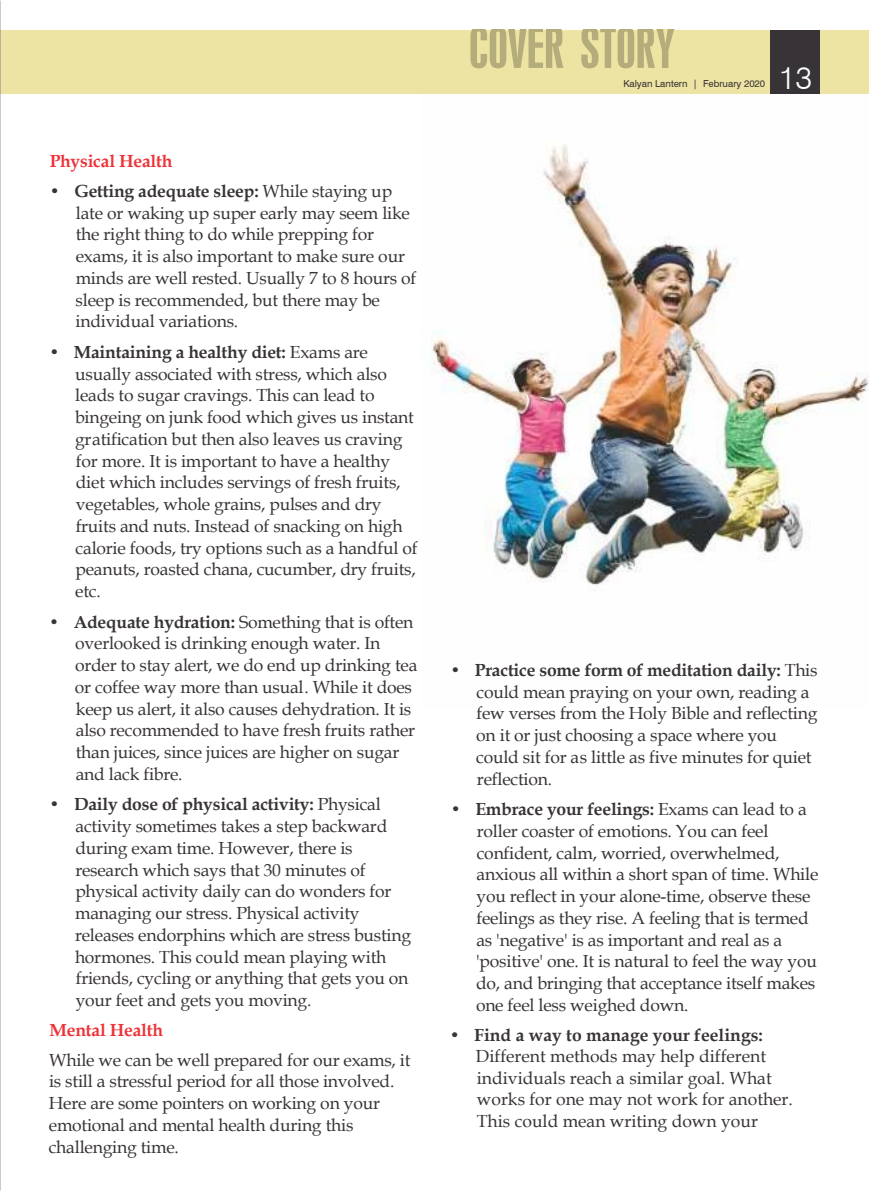
<style>
.page{position:relative;width:869px;height:1191px;background:#fff}
.page>*{position:absolute;margin:0;border:0;box-sizing:border-box;transform-origin:0 0}
.t1{font:52.5px "Swiss 924 BT";color:#b5ac7c}
.t2{font:300 31.5px "Swiss 721 BT";color:#fff}
.t3{font:17.5px/21.7px "Book Antiqua";letter-spacing:-.015em;color:#383336}
.t4{font:700 17.5px "Book Antiqua";color:#383336}
.t5{font:700 17.5px "Book Antiqua";letter-spacing:-.015em;color:#ed3338}
.t6{font:9.62px "Swis 721 BT";color:#383336}
.s1{font-weight:700}
</style>
<div class="page">
<img style="left:421px;top:93px;width:447px;height:492px">
<div style="left:0;top:30px;width:868px;height:63px;background:#ede3a3"></div>
<div style="left:769px;top:30px;width:49px;height:63px;background:#383336"></div>
<p class="t5" style="left:50px;top:149px;width:124px">Physical Health</p>
<p class="t3" style="left:75px;top:180px;width:342px;text-indent:-26px"><span class="s1">• Getting adequate sleep:</span> While staying up late or waking up super early may seem like the right thing to do while prepping for exams, it is also important to make sure our minds are well rested. Usually 7 to 8 hours of sleep is recommended, but there may be individual variations.</p>
<p class="t3" style="left:75px;top:341px;width:344px;text-indent:-26px"><span class="s1">• Maintaining a healthy diet:</span> Exams are usually associated with stress, which also leads to sugar cravings. This can lead to bingeing on junk food which gives us instant gratification but then also leaves us craving for more. It is important to have a healthy diet which includes servings of fresh fruits, vegetables, whole grains, pulses and dry fruits and nuts. Instead of snacking on high calorie foods, try options such as a handful of peanuts, roasted chana, cucumber, dry fruits, etc.</p>
<p class="t3" style="left:75px;top:610px;width:344px;text-indent:-26px"><span class="s1">• Adequate hydration:</span> Something that is often overlooked is drinking enough water. In order to stay alert, we do end up drinking tea or coffee way more than usual. While it does keep us alert, it also causes dehydration. It is also recommended to have fresh fruits rather than juices, since juices are higher on sugar and lack fibre.</p>
<p class="t3" style="left:75px;top:793px;width:337px;text-indent:-26px"><span class="s1">• Daily dose of physical activity:</span> Physical activity sometimes takes a step backward during exam time. However, there is research which says that 30 minutes of physical activity daily can do wonders for managing our stress. Physical activity releases endorphins which are stress busting hormones. This could mean playing with friends, cycling or anything that gets you on your feet and gets you moving.</p>
<p class="t5" style="left:50px;top:1017px;width:115px">Mental Health</p>
<p class="t3" style="left:49px;top:1048px;width:363px">While we can be well prepared for our exams, it is still a stressful period for all those involved.<br>Here are some pointers on working on your emotional and mental health during this challenging time.</p>
<h1 class="t1" style="left:468px;top:16px;width:207px">COVER STORY</h1>
<p class="t6" style="left:623px;top:78px;width:143px">Kalyan Lantern | February 2020</p>
<h2 class="t2" style="left:778px;top:58px;width:35px">13</h2>
<p class="t3" style="left:476px;top:659px;width:343px;text-indent:-26px"><span class="s1">• Practice some form of meditation daily:</span> This could mean praying on your own, reading a few verses from the Holy Bible and reflecting on it or just choosing a space where you could sit for as little as five minutes for quiet reflection.</p>
<p class="t3" style="left:476px;top:798px;width:344px;text-indent:-25px"><span class="s1">• Embrace your feelings:</span> Exams can lead to a roller coaster of emotions. You can feel confident, calm, worried, overwhelmed, anxious all within a short span of time. While you reflect in your alone-time, observe these feelings as they rise. A feeling that is termed as 'negative' is as important and real as a 'positive' one. It is natural to feel the way you do, and bringing that acceptance itself makes one feel less weighed down.</p>
<p class="t4" style="left:449px;top:1022px;width:315px">• Find a way to manage your feelings:</p>
<p class="t3" style="left:475px;top:1044px;width:318px">Different methods may help different individuals reach a similar goal. What works for one may not work for another.<br>This could mean writing down your</p>
</div>
